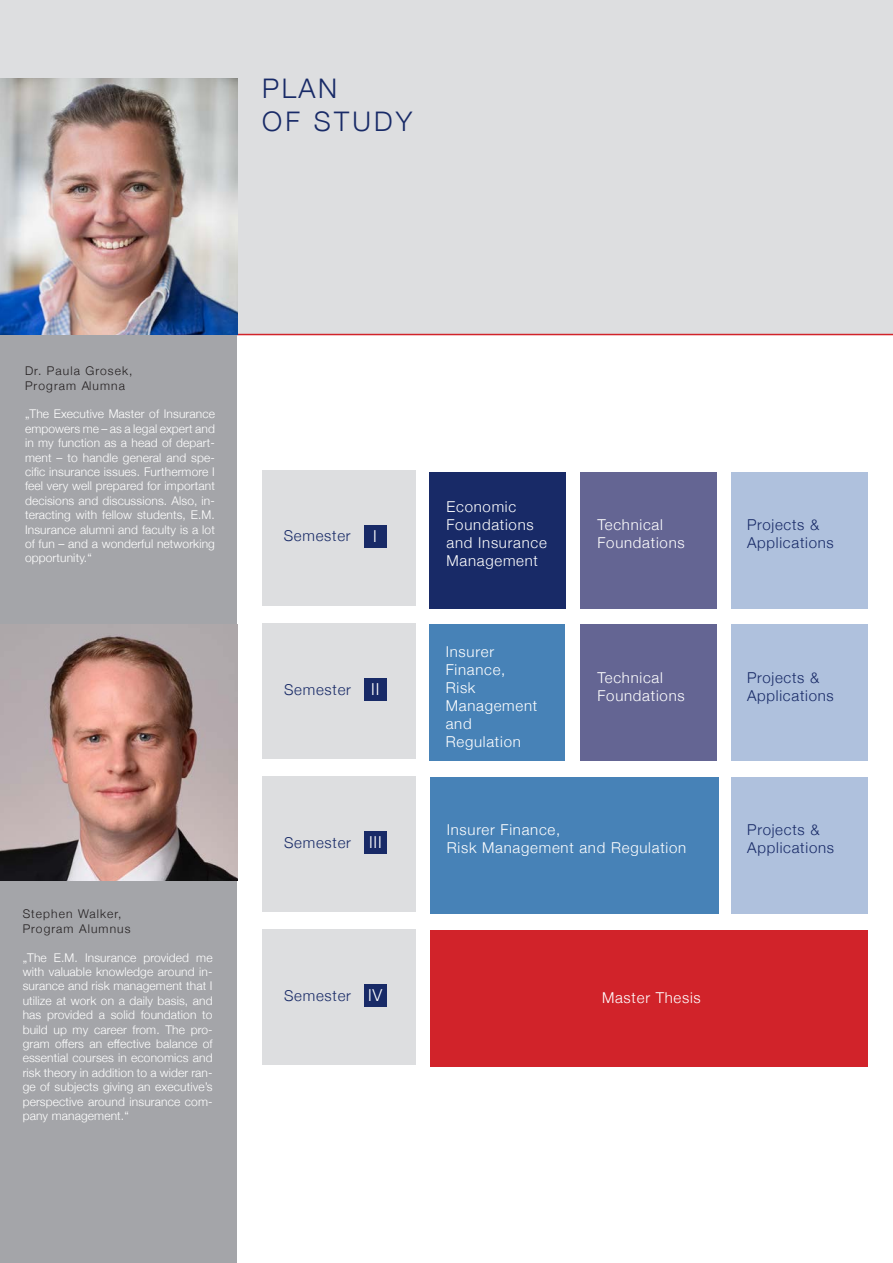
<style>
.page{position:relative;width:893px;height:1263px;background:#fff}
.page>*{position:absolute;margin:0;border:0;box-sizing:border-box;transform-origin:0 0}
.t1{font:300 27px/33px "Helvetica Neue";letter-spacing:.12em;color:#182a67}
.t2{font:300 16.5px "Helvetica Neue";color:#fff}
.t3{font:300 15px/18px "Helvetica Neue";letter-spacing:.05em;color:#fff}
.t4{font:300 15px/18px "Helvetica Neue";letter-spacing:.05em;color:#182a67}
.t5{font:300 12px/14.4px "Helvetica Neue";letter-spacing:.01em;color:#fff;text-align:justify}
.t6{font:300 12px/14.4px "Helvetica Neue";letter-spacing:.09em;color:#231f20}
.s1{font-size:16.5px;color:#fff}
</style>
<div class="page">
<div style="left:0;top:0;width:893px;height:335px;background:#dddee0"></div>
<hr style="left:0;top:334px;width:893px;height:1px;background:#d1232a">
<div style="left:0;top:117px;width:237px;height:1146px;background:#a4a5a9"></div>
<div style="left:262px;top:470px;width:154px;height:136px;background:#dddee0"></div>
<div style="left:364px;top:525px;width:22px;height:22px;background:#182a67"></div>
<div style="left:429px;top:472px;width:137px;height:136px;background:#182a67"></div>
<div style="left:581px;top:472px;width:136px;height:136px;background:#646593"></div>
<div style="left:262px;top:624px;width:154px;height:135px;background:#dddee0"></div>
<div style="left:364px;top:678px;width:23px;height:23px;background:#182a67"></div>
<div style="left:430px;top:624px;width:135px;height:136px;background:#4782b7"></div>
<div style="left:581px;top:624px;width:136px;height:136px;background:#646593"></div>
<div style="left:262px;top:776px;width:154px;height:136px;background:#dddee0"></div>
<div style="left:364px;top:831px;width:23px;height:23px;background:#182a67"></div>
<div style="left:430px;top:777px;width:289px;height:136px;background:#4782b7"></div>
<div style="left:732px;top:777px;width:136px;height:136px;background:#afc1dd"></div>
<div style="left:262px;top:929px;width:154px;height:136px;background:#dddee0"></div>
<div style="left:364px;top:984px;width:23px;height:23px;background:#182a67"></div>
<div style="left:430px;top:930px;width:437px;height:136px;background:#d1232a"></div>
<img style="left:0;top:78px;width:237px;height:257px">
<img style="left:0;top:624px;width:237px;height:257px">
<div style="left:731px;top:472px;width:136px;height:136px;background:#afc1dd"></div>
<div style="left:731px;top:624px;width:136px;height:136px;background:#afc1dd"></div>
<h1 class="t1" style="left:262px;top:72px;width:152px">PLAN<br>OF STUDY</h1>
<p class="t6" style="left:25px;top:363px;width:109px">Dr. Paula Grosek,<br>Program Alumna</p>
<p class="t5" style="left:25px;top:407px;width:191px">„The Executive Master of Insurance empowers me – as a legal expert and in my function as a head of depart&shy;ment – to handle general and spe&shy;cific insurance issues. Furthermore I feel very well prepared for important decisions and discussions. Also, in&shy;teracting with fellow students, E.M.<br>Insurance alumni and faculty is a lot of fun – and a wonderful networking opportunity.“</p>
<p class="t6" style="left:23px;top:907px;width:109px">Stephen Walker,<br>Program Alumnus</p>
<p class="t5" style="left:23px;top:950px;width:191px">„The E.M. Insurance provided me with valuable knowledge around in&shy;surance and risk management that I utilize at work on a daily basis, and has provided a solid foundation to build up my career from. The pro&shy;gram offers an effective balance of essential courses in economics and risk theory in addition to a wider ran&shy;ge of subjects giving an executive’s perspective around insurance com&shy;pany management.“</p>
<p class="t4" style="left:284px;top:527px;width:68px">Semester</p>
<h2 class="t2" style="left:373px;top:526px;width:5px">I</h2>
<p class="t4" style="left:284px;top:680px;width:97px">Semester <span class="s1">II</span></p>
<p class="t3" style="left:446px;top:497px;width:102px">Economic<br>Foundations and Insurance<br>Management</p>
<p class="t3" style="left:446px;top:642px;width:93px">Insurer<br>Finance,<br>Risk<br>Management and<br>Regulation</p>
<p class="t3" style="left:597px;top:515px;width:89px">Technical<br>Foundations</p>
<p class="t3" style="left:597px;top:668px;width:89px">Technical<br>Foundations</p>
<p class="t4" style="left:747px;top:515px;width:88px">Projects &amp;<br>Applications</p>
<p class="t4" style="left:747px;top:668px;width:88px">Projects &amp;<br>Applications</p>
<p class="t4" style="left:284px;top:833px;width:99px">Semester <span class="s1">III</span></p>
<p class="t3" style="left:447px;top:820px;width:241px">Insurer Finance,<br>Risk Management and Regulation</p>
<p class="t4" style="left:747px;top:820px;width:88px">Projects &amp;<br>Applications</p>
<p class="t4" style="left:284px;top:986px;width:100px">Semester <span class="s1">IV</span></p>
<p class="t3" style="left:602px;top:988px;width:100px">Master Thesis</p>
</div>
